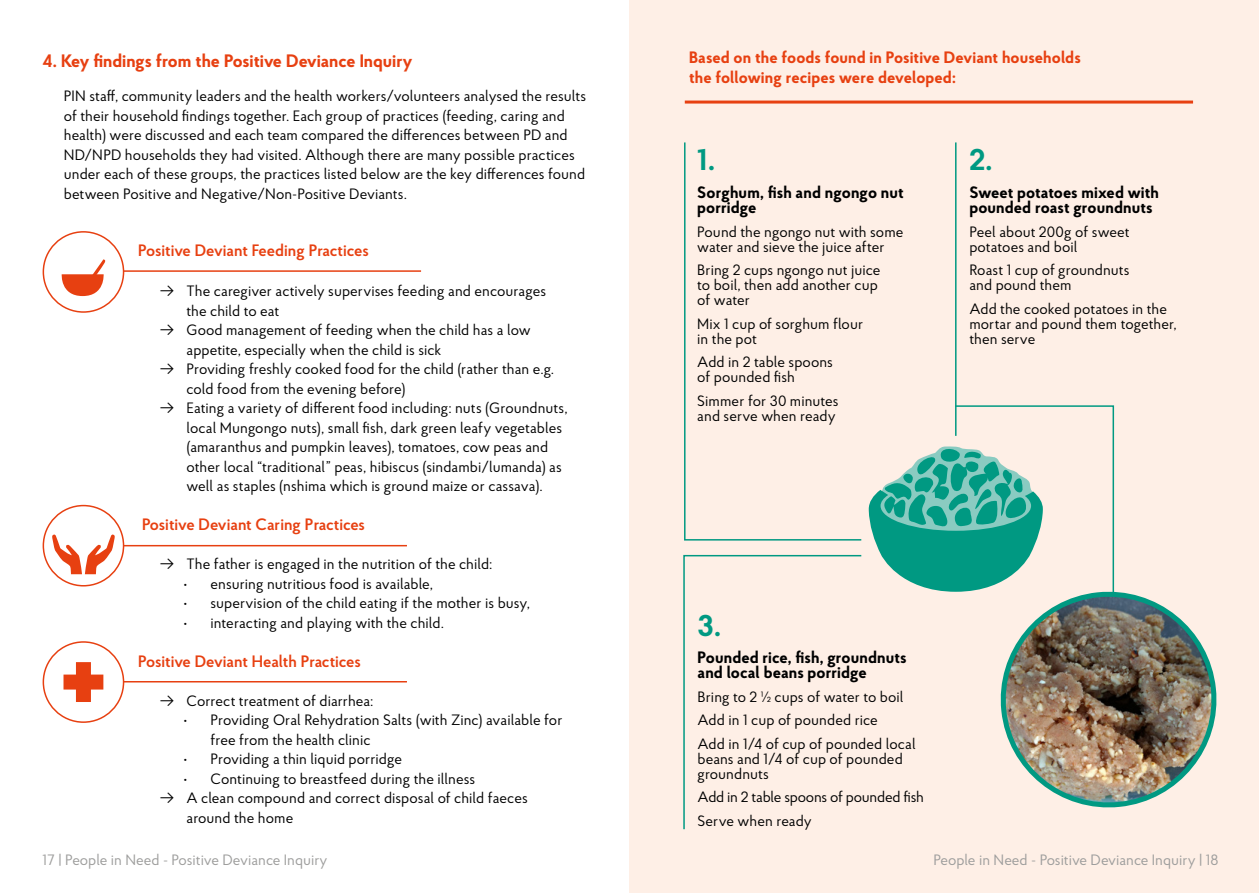
<style>
.page{position:relative;width:1259px;height:893px;background:#fff}
.page>*{position:absolute;margin:0;border:0;box-sizing:border-box;transform-origin:0 0}
.t1{font:700 30px "Proba Pro";color:#009982}
.t2{font:700 18px "Proba Pro";color:#e74011}
.t3{font:700 16.5px/15px "Proba Pro";letter-spacing:.005em;color:#000}
.t4{font:600 16.5px "Proba Pro";color:#e74011}
.t5{font:700 16.5px/19.5px "Proba Pro";letter-spacing:.005em;color:#e74011}
.t6{font:15px/19.5px "Proba Pro";letter-spacing:.005em;color:#000}
.t7{font:15px "Proba Pro";color:#9d9d9c}
</style>
<div class="page">
<div style="left:629px;top:0;width:630px;height:893px;background:#feefe6"></div>
<hr style="left:105px;top:270px;width:316px;height:2px;background:#e74011">
<hr style="left:105px;top:545px;width:302px;height:1px;background:#e74011">
<hr style="left:105px;top:681px;width:302px;height:1px;background:#e74011">
<div style="left:43px;top:232px;width:81px;height:80px;background:#fff;border-radius:50%"></div>
<div style="left:43px;top:231px;width:81px;height:82px;border:2px solid #e74011;border-radius:50%"></div>
<svg style="left:61px;top:259px;width:44px;height:37px"></svg>
<div style="left:43px;top:506px;width:81px;height:80px;background:#fff;border-radius:50%"></div>
<div style="left:43px;top:505px;width:81px;height:81px;border:2px solid #e74011;border-radius:50%"></div>
<svg style="left:52px;top:534px;width:63px;height:40px"></svg>
<div style="left:43px;top:642px;width:81px;height:80px;background:#fff;border-radius:50%"></div>
<div style="left:43px;top:641px;width:81px;height:82px;border:2px solid #e74011;border-radius:50%"></div>
<svg style="left:63px;top:662px;width:40px;height:40px"></svg>
<hr style="left:685px;top:101px;width:508px;height:3px;background:#e74011">
<svg style="left:684px;top:142px;width:178px;height:399px"></svg>
<svg style="left:683px;top:554px;width:179px;height:276px"></svg>
<hr style="left:955px;top:142px;width:1px;height:294px;background:#009982">
<svg style="left:868px;top:405px;width:246px;height:187px"></svg>
<img style="left:992px;top:589px;width:225px;height:219px">
<p class="t2" style="left:43px;top:48px;width:371px">4. Key findings from the Positive Deviance Inquiry</p>
<p class="t6" style="left:64px;top:86px;width:524px">PIN staff, community leaders and the health workers/volunteers analysed the results of their household findings together. Each group of practices (feeding, caring and health) were discussed and each team compared the differences between PD and ND/NPD households they had visited. Although there are many possible practices under each of these groups, the practices listed below are the key differences found between Positive and Negative/Non-Positive Deviants.</p>
<p class="t4" style="left:138px;top:239px;width:232px">Positive Deviant Feeding Practices</p>
<p class="t6" style="left:186px;top:281px;width:361px;text-indent:-27px">→ The caregiver actively supervises feeding and encourages the child to eat</p>
<p class="t6" style="left:186px;top:320px;width:346px;text-indent:-27px">→ Good management of feeding when the child has a low appetite, especially when the child is sick</p>
<p class="t6" style="left:186px;top:359px;width:369px;text-indent:-27px">→ Providing freshly cooked food for the child (rather than e.g. cold food from the evening before)</p>
<p class="t6" style="left:186px;top:398px;width:383px;text-indent:-27px">→ Eating a variety of different food including: nuts (Groundnuts, local Mungongo nuts), small fish, dark green leafy vegetables (amaranthus and pumpkin leaves), tomatoes, cow peas and other local “traditional” peas, hibiscus (sindambi/lumanda) as well as staples (nshima which is ground maize or cassava).</p>
<p class="t4" style="left:142px;top:513px;width:224px">Positive Deviant Caring Practices</p>
<p class="t6" style="left:159px;top:554px;width:334px">→ The father is engaged in the nutrition of the child:</p>
<p class="t6" style="left:183px;top:573px;width:251px">• ensuring nutritious food is available,</p>
<p class="t6" style="left:183px;top:593px;width:348px">• supervision of the child eating if the mother is busy,</p>
<p class="t6" style="left:183px;top:612px;width:262px">• interacting and playing with the child.</p>
<p class="t4" style="left:138px;top:650px;width:224px">Positive Deviant Health Practices</p>
<p class="t6" style="left:159px;top:690px;width:216px">→ Correct treatment of diarrhea:</p>
<p class="t6" style="left:210px;top:710px;width:353px;text-indent:-27px">• Providing Oral Rehydration Salts (with Zinc) available for free from the health clinic</p>
<p class="t6" style="left:183px;top:749px;width:220px">• Providing a thin liquid porridge</p>
<p class="t6" style="left:183px;top:768px;width:293px">• Continuing to breastfeed during the illness</p>
<p class="t6" style="left:186px;top:788px;width:343px;text-indent:-27px">→ A clean compound and correct disposal of child faeces around the home</p>
<p class="t5" style="left:689px;top:47px;width:393px">Based on the foods found in Positive Deviant households the following recipes were developed:</p>
<h1 class="t1" style="left:697px;top:139px;width:19px">1.</h1>
<p class="t3" style="left:697px;top:184px;width:208px">Sorghum, fish and ngongo nut porridge</p>
<p class="t6" style="left:697px;top:223px;width:208px;line-height:15px">Pound the ngongo nut with some water and sieve the juice after</p>
<p class="t6" style="left:697px;top:262px;width:185px;line-height:15px">Bring 2 cups ngongo nut juice to boil, then add another cup of water</p>
<p class="t6" style="left:697px;top:315px;width:167px;line-height:15px">Mix 1 cup of sorghum flour in the pot</p>
<p class="t6" style="left:697px;top:354px;width:137px;line-height:15px">Add in 2 table spoons of pounded fish</p>
<p class="t6" style="left:697px;top:392px;width:143px;line-height:15px">Simmer for 30 minutes and serve when ready</p>
<h1 class="t1" style="left:969px;top:139px;width:24px">2.</h1>
<p class="t3" style="left:969px;top:184px;width:191px">Sweet potatoes mixed with pounded roast groundnuts</p>
<p class="t6" style="left:969px;top:223px;width:162px;line-height:15px">Peel about 200g of sweet potatoes and boil</p>
<p class="t6" style="left:969px;top:262px;width:162px;line-height:15px">Roast 1 cup of groundnuts and pound them</p>
<p class="t6" style="left:969px;top:300px;width:209px;line-height:15px">Add the cooked potatoes in the mortar and pound them together, then serve</p>
<h1 class="t1" style="left:697px;top:605px;width:25px">3.</h1>
<p class="t3" style="left:697px;top:649px;width:210px">Pounded rice, fish, groundnuts and local beans porridge</p>
<p class="t6" style="left:697px;top:684px;width:220px;line-height:23.5px">Bring to 2 ½ cups of water to boil<br>Add in 1 cup of pounded rice<br>Add in 1/4 of cup of pounded local</p>
<p class="t6" style="left:697px;top:751px;width:207px;line-height:15px">beans and 1/4 of cup of pounded groundnuts</p>
<p class="t6" style="left:697px;top:785px;width:228px;line-height:23.5px">Add in 2 table spoons of pounded fish<br>Serve when ready</p>
<p class="t7" style="left:43px;top:850px;width:286px">17 | People in Need - Positive Deviance Inquiry</p>
<p class="t7" style="left:933px;top:850px;width:287px">People in Need - Positive Deviance Inquiry | 18</p>
</div>
